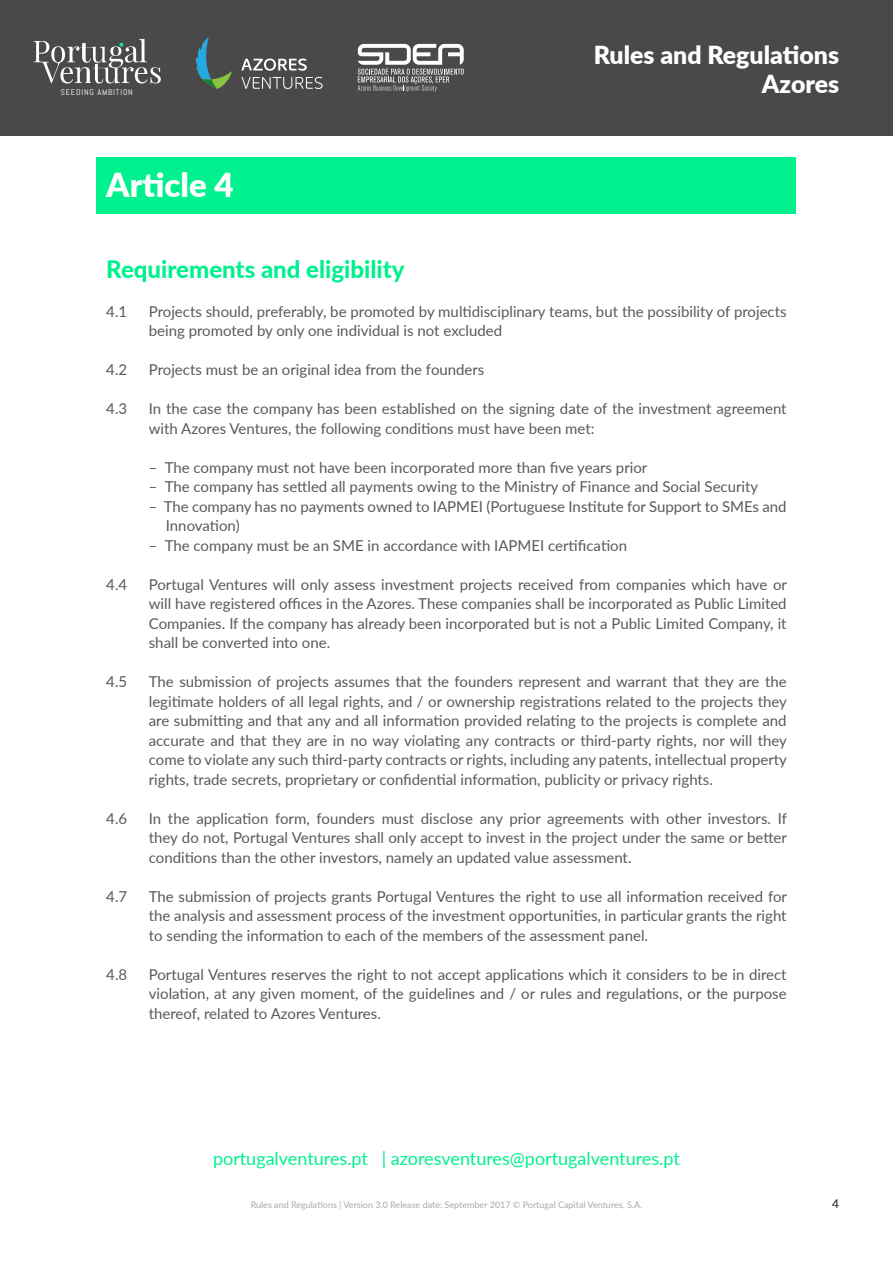
<style>
.page{position:relative;width:893px;height:1263px;background:#fff}
.page>*{position:absolute;margin:0;border:0;box-sizing:border-box;transform-origin:0 0}
.titulos_PV{font:900 33px "Lato";color:#fff}
.t1{font:900 24.9px "Lato";color:#fff}
.subtitulos_PV{font:800 24px "Lato";color:#00f18d}
.t2{font:18px "Lato";color:#00f18d}
.bullets{font:15px/19.5px "Lato";color:#595959;text-align:justify}
.bullets2{font:15px/19.5px "Lato";color:#595959}
.t3{font:12px "Lato";color:#231f20}
.t4{font:9px "Lato";color:#a8a9ad}
.t5{font:8.25px "Abel";letter-spacing:.1em;color:#fff}
</style>
<div class="page">
<div style="left:1px;top:1px;width:892px;height:135px;background:#494949"></div>
<svg style="left:34px;top:39px;width:127px;height:45px"></svg>
<svg style="left:241px;top:59px;width:66px;height:12px"></svg>
<svg style="left:242px;top:77px;width:81px;height:12px"></svg>
<svg style="left:196px;top:37px;width:36px;height:52px"></svg>
<svg style="left:358px;top:44px;width:106px;height:48px"></svg>
<div style="left:97px;top:157px;width:699px;height:56px;background:#00f18d"></div>
<p class="t5" style="left:61px;top:87px;width:74px">SEEDING AMBITION</p>
<p class="titulos_PV" style="left:106px;top:160px;width:129px">Article 4</p>
<h2 class="t1" style="left:594px;top:36px;width:247px">Rules and Regulations</h2>
<h2 class="t1" style="left:762px;top:65px;width:79px">Azores</h2>
<p class="subtitulos_PV" style="left:106px;top:251px;width:300px">Requirements and eligibility</p>
<p class="bullets" style="left:106px;top:301px;width:22px">4.1</p>
<p class="bullets" style="left:149px;top:301px;width:639px">Projects should, preferably, be promoted by multidisciplinary teams, but the possibility of projects being promoted by only one individual is not excluded</p>
<p class="bullets" style="left:106px;top:359px;width:22px">4.2</p>
<p class="bullets" style="left:149px;top:359px;width:337px">Projects must be an original idea from the founders</p>
<p class="bullets" style="left:106px;top:398px;width:22px">4.3</p>
<p class="bullets" style="left:149px;top:398px;width:639px">In the case the company has been established on the signing date of the investment agreement with Azores Ventures, the following conditions must have been met:</p>
<p class="bullets2" style="left:149px;top:457px;width:500px">– The company must not have been incorporated more than five years prior</p>
<p class="bullets2" style="left:149px;top:476px;width:611px">– The company has settled all payments owing to the Ministry of Finance and Social Security</p>
<p class="bullets2" style="left:166px;top:496px;width:622px;text-indent:-17px">– The company has no payments owned to IAPMEI (Portuguese Institute for Support to SMEs and<br>Innovation)</p>
<p class="bullets2" style="left:149px;top:535px;width:480px">– The company must be an SME in accordance with IAPMEI certification</p>
<p class="bullets" style="left:106px;top:574px;width:22px">4.4</p>
<p class="bullets" style="left:149px;top:574px;width:640px">Portugal Ventures will only assess investment projects received from companies which have or will have registered offices in the Azores. These companies shall be incorporated as Public Limited Companies. If the company has already been incorporated but is not a Public Limited Company, it shall be converted into one.</p>
<p class="bullets" style="left:106px;top:671px;width:22px">4.5</p>
<p class="bullets" style="left:149px;top:671px;width:640px">The submission of projects assumes that the founders represent and warrant that they are the legitimate holders of all legal rights, and / or ownership registrations related to the projects they are submitting and that any and all information provided relating to the projects is complete and accurate and that they are in no way violating any contracts or third-party rights, nor will they come to violate any such third-party contracts or rights, including any patents, intellectual property rights, trade secrets, proprietary or confidential information, publicity or privacy rights.</p>
<p class="bullets" style="left:106px;top:808px;width:22px">4.6</p>
<p class="bullets" style="left:149px;top:808px;width:640px">In the application form, founders must disclose any prior agreements with other investors. If they do not, Portugal Ventures shall only accept to invest in the project under the same or better conditions than the other investors, namely an updated value assessment.</p>
<p class="bullets" style="left:106px;top:886px;width:22px">4.7</p>
<p class="bullets" style="left:149px;top:886px;width:640px">The submission of projects grants Portugal Ventures the right to use all information received for the analysis and assessment process of the investment opportunities, in particular grants the right to sending the information to each of the members of the assessment panel.</p>
<p class="bullets" style="left:106px;top:964px;width:22px">4.8</p>
<p class="bullets" style="left:149px;top:964px;width:639px">Portugal Ventures reserves the right to not accept applications which it considers to be in direct violation, at any given moment, of the guidelines and / or rules and regulations, or the purpose thereof, related to Azores Ventures.</p>
<p class="t2" style="left:213px;top:1145px;width:468px">portugalventures.pt | azoresventures@portugalventures.pt</p>
<p class="t4" style="left:251px;top:1198px;width:393px">Rules and Regulations | Version 3.0 Release date: September 2017 © Portugal Capital Ventures, S.A.</p>
<p class="t3" style="left:832px;top:1195px;width:8px">4</p>
</div>
